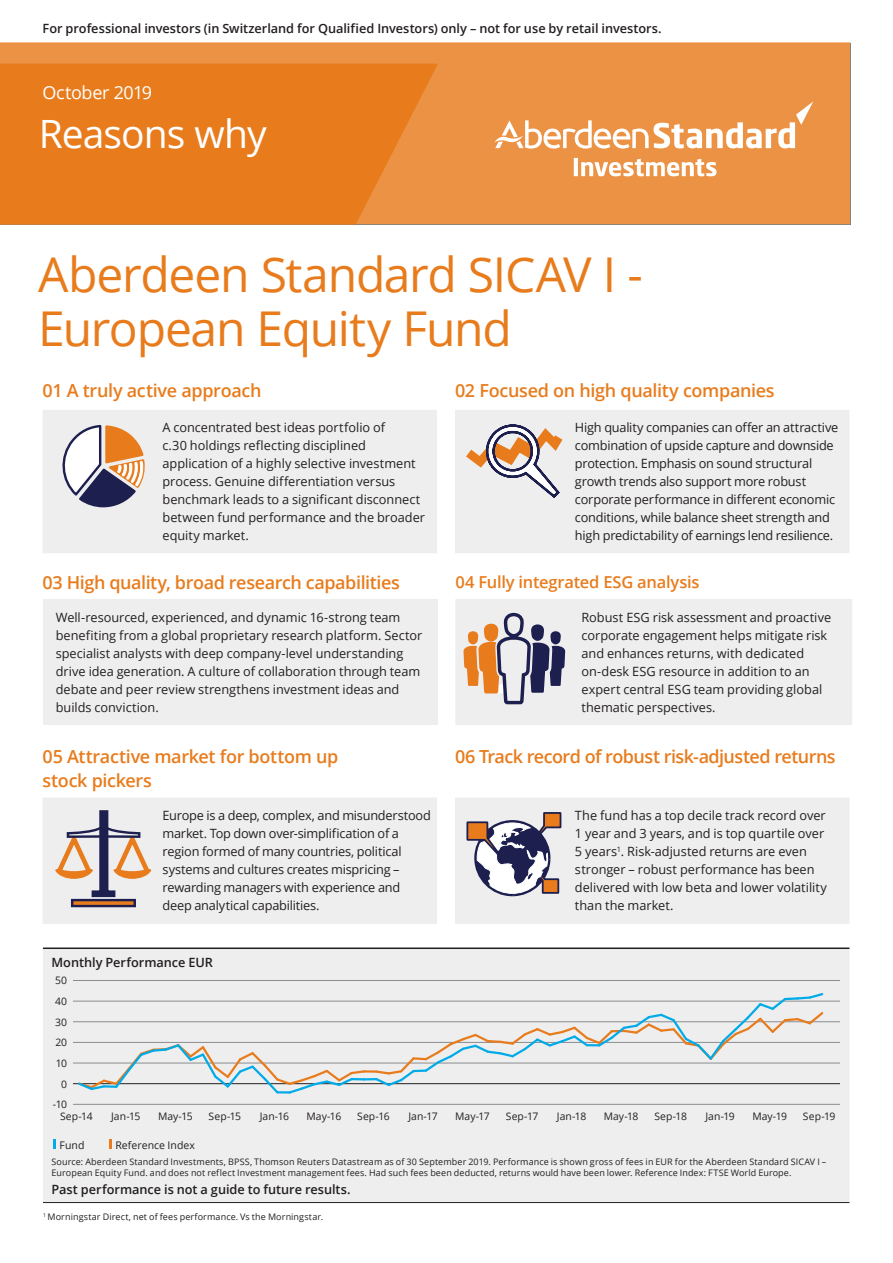
<style>
.page{position:relative;width:893px;height:1263px;background:#fff}
.page>*{position:absolute;margin:0;border:0;box-sizing:border-box;transform-origin:0 0}
.t1{font:48px/54px "Open Sans";letter-spacing:-.025em;color:#e87c1d}
.t2{font:39px "Open Sans";letter-spacing:-.025em;color:#fff}
.t3{font:600 18px/24px "Open Sans";letter-spacing:-.02em;color:#e87c1d}
.t4{font:18px "Open Sans";letter-spacing:-.02em;color:#fff}
.t5{font:600 16.5px "Open Sans";letter-spacing:-.015em;color:#e87c1d}
.t6{font:12.75px/18px "Open Sans";letter-spacing:-.005em;color:#231f20}
.t7{font:600 12.75px "Open Sans";color:#231f20}
.t8{font:10.5px "Open Sans";letter-spacing:.005em;color:#231f20}
.t9{font:10.35px "Open Sans";letter-spacing:.005em;color:#231f20}
.t10{font:9px/11.2px "Open Sans";letter-spacing:.01em;color:#231f20}
</style>
<div class="page">
<div style="left:0;top:42px;width:850px;height:183px;background:#ec9244"></div>
<svg style="left:0;top:64px;width:438px;height:161px;background:#e87e20"></svg>
<svg style="left:494px;top:101px;width:319px;height:48px"></svg>
<svg style="left:574px;top:158px;width:143px;height:18px"></svg>
<div style="left:455px;top:410px;width:394px;height:143px;background:#eeeeef"></div>
<div style="left:455px;top:798px;width:394px;height:126px;background:#eeeeef"></div>
<div style="left:43px;top:410px;width:394px;height:143px;background:#eeeeef"></div>
<div style="left:43px;top:798px;width:394px;height:126px;background:#eeeeef"></div>
<div style="left:43px;top:599px;width:395px;height:126px;background:#eeeeef"></div>
<div style="left:455px;top:599px;width:397px;height:126px;background:#eeeeef"></div>
<svg style="left:60px;top:423px;width:86px;height:84px"></svg>
<svg style="left:457px;top:422px;width:114px;height:77px;background:#d8cbc6"></svg>
<svg style="left:463px;top:611px;width:102px;height:95px;background:#bbaaa6"></svg>
<svg style="left:71px;top:899px;width:65px;height:8px"></svg>
<svg style="left:55px;top:809px;width:97px;height:89px;background:#d2c4bf"></svg>
<div style="left:93px;top:891px;width:21px;height:5px;background:#1d1f4e"></div>
<svg style="left:466px;top:811px;width:96px;height:85px"></svg>
<div style="left:43px;top:949px;width:806px;height:253px;background:#eeeeef"></div>
<hr style="left:43px;top:947px;width:806px;height:2px;background:#231f20">
<hr style="left:43px;top:1202px;width:806px;height:1px;background:#231f20">
<hr style="left:73px;top:1104px;width:767px;height:1px;background:#8a8c8f">
<hr style="left:73px;top:1083px;width:767px;height:1px;background:#231f20">
<hr style="left:73px;top:1063px;width:767px;height:1px;background:#8a8c8f">
<hr style="left:73px;top:1042px;width:767px;height:1px;background:#8a8c8f">
<hr style="left:73px;top:1021px;width:767px;height:1px;background:#8a8c8f">
<hr style="left:73px;top:1001px;width:767px;height:1px;background:#8a8c8f">
<hr style="left:73px;top:980px;width:767px;height:1px;background:#8a8c8f">
<svg style="left:76px;top:991px;width:749px;height:104px;background:#e1e4e4"></svg>
<svg style="left:53px;top:1139px;width:2px;height:10px"></svg>
<svg style="left:109px;top:1139px;width:2px;height:10px"></svg>
<p class="t7" style="left:43px;top:19px;width:621px">For professional investors (in Switzerland for Qualified Investors) only – not for use by retail investors.</p>
<h3 class="t4" style="left:43px;top:80px;width:111px">October 2019</h3>
<h2 class="t2" style="left:39px;top:107px;width:229px">Reasons why</h2>
<h1 class="t1" style="left:38px;top:246px;width:606px">Aberdeen Standard SICAV I -<br>European Equity Fund</h1>
<h3 class="t3" style="left:43px;top:378px;width:220px">01 A truly active approach</h3>
<p class="t6" style="left:162px;top:418px;width:264px">A concentrated best ideas portfolio of<br>c.30 holdings reflecting disciplined application of a highly selective investment process. Genuine differentiation versus benchmark leads to a significant disconnect between fund performance and the broader equity market.</p>
<h3 class="t3" style="left:455px;top:378px;width:321px">02 Focused on high quality companies</h3>
<p class="t6" style="left:575px;top:418px;width:265px">High quality companies can offer an attractive combination of upside capture and downside protection. Emphasis on sound structural growth trends also support more robust corporate performance in different economic conditions, while balance sheet strength and high predictability of earnings lend resilience.</p>
<h3 class="t3" style="left:43px;top:570px;width:359px">03 High quality, broad research capabilities</h3>
<p class="t5" style="left:455px;top:571px;width:246px">04 Fully integrated ESG analysis</p>
<p class="t6" style="left:56px;top:608px;width:368px">Well-resourced, experienced, and dynamic 16-strong team benefiting from a global proprietary research platform. Sector specialist analysts with deep company-level understanding drive idea generation. A culture of collaboration through team debate and peer review strengthens investment ideas and builds conviction.</p>
<p class="t6" style="left:581px;top:608px;width:251px">Robust ESG risk assessment and proactive corporate engagement helps mitigate risk and enhances returns, with dedicated on-desk ESG resource in addition to an expert central ESG team providing global thematic perspectives.</p>
<h3 class="t3" style="left:43px;top:744px;width:297px">05 Attractive market for bottom up stock pickers</h3>
<p class="t6" style="left:162px;top:806px;width:270px">Europe is a deep, complex, and misunderstood market. Top down over-simplification of a region formed of many countries, political systems and cultures creates mispricing – rewarding managers with experience and deep analytical capabilities.</p>
<p class="t7" style="left:52px;top:953px;width:163px">Monthly Performance EUR</p>
<p class="t9" style="left:55px;top:973px;width:14px">50</p>
<p class="t9" style="left:55px;top:994px;width:14px">40</p>
<p class="t9" style="left:55px;top:1015px;width:14px">30</p>
<p class="t9" style="left:55px;top:1035px;width:13px">20</p>
<p class="t9" style="left:56px;top:1056px;width:13px">10</p>
<p class="t9" style="left:61px;top:1077px;width:7px">0</p>
<p class="t9" style="left:53px;top:1097px;width:16px">-10</p>
<h3 class="t3" style="left:455px;top:744px;width:382px">06 Track record of robust risk-adjusted returns</h3>
<p class="t6" style="left:575px;top:806px;width:253px">The fund has a top decile track record over 1 year and 3 years, and is top quartile over 5 years<sup>1</sup>. Risk-adjusted returns are even stronger – robust performance has been delivered with low beta and lower volatility than the market.</p>
<p class="t9" style="left:60px;top:1109px;width:34px">Sep-14</p>
<p class="t9" style="left:111px;top:1109px;width:31px">Jan-15</p>
<p class="t9" style="left:158px;top:1109px;width:36px">May-15</p>
<p class="t9" style="left:209px;top:1109px;width:34px">Sep-15</p>
<p class="t9" style="left:260px;top:1109px;width:31px">Jan-16</p>
<p class="t9" style="left:307px;top:1109px;width:36px">May-16</p>
<p class="t9" style="left:357px;top:1109px;width:34px">Sep-16</p>
<p class="t9" style="left:408px;top:1109px;width:31px">Jan-17</p>
<p class="t9" style="left:455px;top:1109px;width:36px">May-17</p>
<p class="t9" style="left:506px;top:1109px;width:34px">Sep-17</p>
<p class="t9" style="left:557px;top:1109px;width:31px">Jan-18</p>
<p class="t9" style="left:604px;top:1109px;width:36px">May-18</p>
<p class="t9" style="left:654px;top:1109px;width:34px">Sep-18</p>
<p class="t9" style="left:705px;top:1109px;width:31px">Jan-19</p>
<p class="t9" style="left:752px;top:1109px;width:36px">May-19</p>
<p class="t9" style="left:803px;top:1109px;width:34px">Sep-19</p>
<p class="t8" style="left:60px;top:1138px;width:26px">Fund</p>
<p class="t8" style="left:115px;top:1138px;width:81px">Reference Index</p>
<p class="t10" style="left:52px;top:1156px;width:776px">Source: Aberdeen Standard Investments, BPSS, Thomson Reuters Datastream as of 30 September 2019. Performance is shown gross of fees in EUR for the Aberdeen Standard SICAV I –<br>European Equity Fund. and does not reflect Investment management fees. Had such fees been deducted, returns would have been lower. Reference Index: FTSE World Europe.</p>
<p class="t7" style="left:52px;top:1181px;width:301px">Past performance is not a guide to future results.</p>
<p class="t10" style="left:43px;top:1211px;width:282px"><sup>1</sup> Morningstar Direct, net of fees performance. Vs the Morningstar.</p>
</div>
